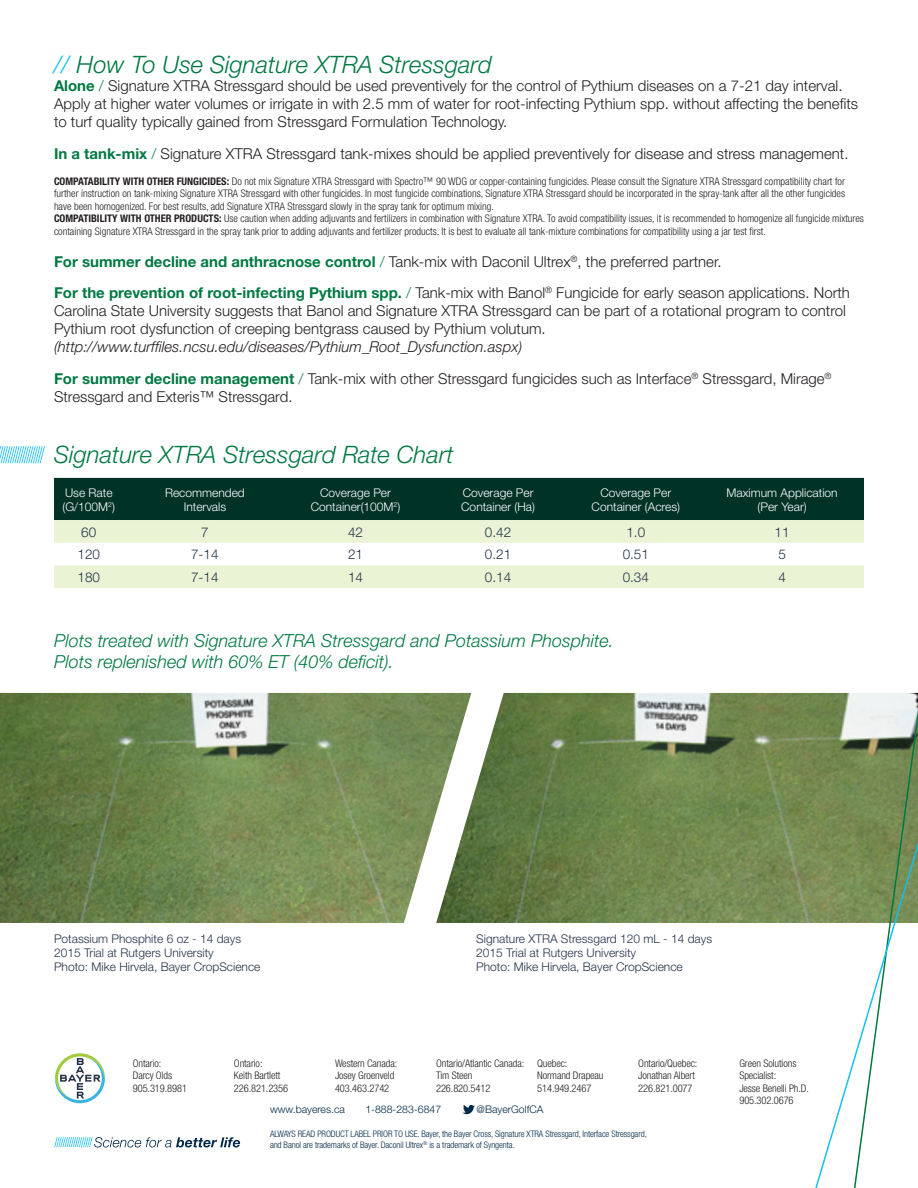
<style>
.page{position:relative;width:918px;height:1188px;background:#fff}
.page>*{position:absolute;margin:0;border:0;box-sizing:border-box;transform-origin:0 0}
.t1{font:italic 300 24px "Helvetica Neue";color:#007942}
.t2{font:italic 300 18px/21.6px "Helvetica Neue";color:#007942}
.text_base{font:300 15px/18px "Helvetica Neue";color:#231f20}
.text_base-2{font:italic 300 15px "Helvetica Neue";color:#231f20}
.text_base-3{font:300 13.5px "Helvetica Neue";color:#243249}
.t3{font:300 12px "Helvetica Neue";color:#243249}
.text_base-4{font:300 12px/14.4px "Helvetica Neue";color:#fff;text-align:center}
.mice{font:300 condensed 10.5px/12.6px "Helvetica Neue";color:#231f20}
.t4{font:300 10.5px "Helvetica Neue";color:#002a49}
.t5{font:300 condensed 9px/10.8px "Helvetica Neue";letter-spacing:-.01em;color:#002a49}
.s1{color:#12c0f2}
.s2{font-weight:700;color:#007942}
.s3{color:#007942}
.s4{font-weight:700}
</style>
<div class="page">
<div style="left:54px;top:478px;width:810px;height:42px;background:#003226"></div>
<svg style="left:54px;top:520px;width:810px;height:68px;fill:#eaf3d4"></svg>
<svg style="left:0;top:446px;width:45px;height:17px"></svg>
<img style="left:0;top:693px;width:436px;height:230px">
<img style="left:436px;top:693px;width:415px;height:230px">
<svg style="left:55px;top:1053px;width:50px;height:50px"></svg>
<svg style="left:851px;top:692px;width:67px;height:79px"></svg>
<svg style="left:803px;top:771px;width:115px;height:417px"></svg>
<svg style="left:462px;top:1105px;width:13px;height:10px"></svg>
<svg style="left:54px;top:1137px;width:186px;height:10px"></svg>
<h1 class="t1" style="left:54px;top:50px;width:439px"><span class="s1">//</span> How To Use Signature XTRA Stressgard</h1>
<p class="text_base" style="left:54px;top:76px;width:806px"><span class="s2">Alone</span> <span class="s3">/</span> Signature XTRA Stressgard should be used preventively for the control of Pythium diseases on a 7-21 day interval.<br>Apply at higher water volumes or irrigate in with 2.5 mm of water for root-infecting Pythium spp. without affecting the benefits to turf quality typically gained from Stressgard Formulation Technology.</p>
<p class="text_base" style="left:54px;top:144px;width:796px"><span class="s2">In a tank-mix</span> <span class="s3">/</span> Signature XTRA Stressgard tank-mixes should be applied preventively for disease and stress management.</p>
<p class="mice" style="left:54px;top:175px;width:793px;text-align:justify"><span class="s4">COMPATABILITY WITH OTHER FUNGICIDES:</span> Do not mix Signature XTRA Stressgard with Spectro™ 90 WDG or copper-containing fungicides. Please consult the Signature XTRA Stressgard compatibility chart for further instruction on tank-mixing Signature XTRA Stressgard with other fungicides. In most fungicide combinations, Signature XTRA Stressgard should be incorporated in the spray-tank after all the other fungicides have been homogenized. For best results, add Signature XTRA Stressgard slowly in the spray tank for optimum mixing.</p>
<p class="mice" style="left:54px;top:212px;width:812px"><span class="s4">COMPATIBILITY WITH OTHER PRODUCTS:</span> Use caution when adding adjuvants and fertilizers in combination with Signature XTRA. To avoid compatibility issues, it is recommended to homogenize all fungicide mixtures containing Signature XTRA Stressgard in the spray tank prior to adding adjuvants and fertilizer products. It is best to evaluate all tank-mixture combinations for compatibility using a jar test first.</p>
<p class="text_base" style="left:54px;top:252px;width:669px"><span class="s2">For summer decline and anthracnose control</span> <span class="s3">/</span> Tank-mix with Daconil Ultrex<sup>®</sup>, the preferred partner.</p>
<p class="text_base" style="left:54px;top:283px;width:797px"><span class="s2">For the prevention of root-infecting Pythium spp.</span> <span class="s3">/</span> Tank-mix with Banol<sup>®</sup> Fungicide for early season applications. North<br>Carolina State University suggests that Banol and Signature XTRA Stressgard can be part of a rotational program to control<br>Pythium root dysfunction of creeping bentgrass caused by Pythium volutum.</p>
<p class="text_base-2" style="left:54px;top:338px;width:470px">(http://www.turffiles.ncsu.edu/diseases/Pythium_Root_Dysfunction.aspx)</p>
<p class="text_base" style="left:54px;top:369px;width:779px"><span class="s2">For summer decline management</span> <span class="s3">/</span> Tank-mix with other Stressgard fungicides such as Interface<sup>®</sup> Stressgard, Mirage<sup>®<br></sup>Stressgard and Exteris™ Stressgard.</p>
<h1 class="t1" style="left:54px;top:441px;width:401px">Signature XTRA Stressgard Rate Chart</h1>
<p class="text_base-4" style="left:63px;top:485px;width:54px;text-align:left">Use Rate (G/100M<sup>2</sup>)</p>
<p class="text_base-4" style="left:165px;top:485px;width:81px">Recommended<br>Intervals</p>
<p class="text_base-4" style="left:311px;top:485px;width:91px">Coverage Per<br>Container(100M<sup>2</sup>)</p>
<p class="text_base-4" style="left:461px;top:485px;width:75px;text-align:left">Coverage Per<br>Container (Ha)</p>
<p class="text_base-4" style="left:592px;top:485px;width:90px">Coverage Per<br>Container (Acres)</p>
<p class="text_base-4" style="left:727px;top:485px;width:113px">Maximum Application (Per Year)</p>
<p class="text_base-3" style="left:81px;top:524px;width:17px">60</p>
<p class="text_base-3" style="left:201px;top:524px;width:9px">7</p>
<p class="text_base-3" style="left:348px;top:524px;width:17px">42</p>
<p class="text_base-3" style="left:485px;top:524px;width:28px">0.42</p>
<p class="text_base-3" style="left:626px;top:524px;width:20px">1.0</p>
<p class="text_base-3" style="left:775px;top:524px;width:17px">11</p>
<p class="text_base-3" style="left:78px;top:546px;width:24px">120</p>
<p class="text_base-3" style="left:191px;top:546px;width:29px">7-14</p>
<p class="text_base-3" style="left:348px;top:546px;width:17px">21</p>
<p class="text_base-3" style="left:485px;top:546px;width:28px">0.21</p>
<p class="text_base-3" style="left:623px;top:546px;width:28px">0.51</p>
<p class="text_base-3" style="left:778px;top:546px;width:9px">5</p>
<p class="text_base-3" style="left:78px;top:569px;width:24px">180</p>
<p class="text_base-3" style="left:191px;top:569px;width:29px">7-14</p>
<p class="text_base-3" style="left:348px;top:569px;width:17px">14</p>
<p class="text_base-3" style="left:485px;top:569px;width:28px">0.14</p>
<p class="text_base-3" style="left:623px;top:569px;width:28px">0.34</p>
<p class="text_base-3" style="left:778px;top:569px;width:9px">4</p>
<h1 class="t2" style="left:54px;top:629px;width:561px">Plots treated with Signature XTRA Stressgard and Potassium Phosphite.<br>Plots replenished with 60% ET (40% deficit).</h1>
<p class="t3" style="left:54px;top:931px;width:189px">Potassium Phosphite 6 oz - 14 days</p>
<p class="t3" style="left:54px;top:945px;width:161px">2015 Trial at Rutgers University</p>
<p class="t3" style="left:54px;top:960px;width:208px">Photo: Mike Hirvela, Bayer CropScience</p>
<p class="t3" style="left:476px;top:931px;width:237px">Signature XTRA Stressgard 120 mL - 14 days</p>
<p class="t3" style="left:476px;top:945px;width:161px">2015 Trial at Rutgers University</p>
<p class="t3" style="left:476px;top:960px;width:208px">Photo: Mike Hirvela, Bayer CropScience</p>
<p class="mice" style="left:133px;top:1057px;width:41px">Ontario:<br>Darcy Olds</p>
<p class="mice" style="left:133px;top:1082px;width:56px">905.319.8981</p>
<p class="mice" style="left:234px;top:1057px;width:30px">Ontario:</p>
<p class="mice" style="left:234px;top:1069px;width:48px">Keith Bartlett</p>
<p class="mice" style="left:234px;top:1082px;width:56px">226.821.2356</p>
<p class="mice" style="left:335px;top:1057px;width:64px">Western Canada:</p>
<p class="mice" style="left:335px;top:1069px;width:61px">Josey Groenveld</p>
<p class="mice" style="left:335px;top:1082px;width:56px">403.463.2742</p>
<p class="mice" style="left:436px;top:1057px;width:90px">Ontario/Atlantic Canada:</p>
<p class="mice" style="left:436px;top:1069px;width:38px">Tim Steen</p>
<p class="mice" style="left:436px;top:1082px;width:56px">226.820.5412</p>
<p class="mice" style="left:537px;top:1057px;width:32px">Quebec:</p>
<p class="mice" style="left:537px;top:1069px;width:68px">Normand Drapeau</p>
<p class="mice" style="left:537px;top:1082px;width:56px">514.949.2467</p>
<p class="mice" style="left:638px;top:1057px;width:61px">Ontario/Quebec:</p>
<p class="mice" style="left:638px;top:1069px;width:58px">Jonathan Albert</p>
<p class="mice" style="left:638px;top:1082px;width:56px">226.821.0077</p>
<p class="t4" style="left:270px;top:1103px;width:76px">www.bayeres.ca</p>
<p class="t4" style="left:365px;top:1103px;width:77px">1-888-283-6847</p>
<p class="t4" style="left:477px;top:1103px;width:68px">@BayerGolfCA</p>
<p class="t5" style="left:270px;top:1128px;width:378px">ALWAYS READ PRODUCT LABEL PRIOR TO USE. Bayer, the Bayer Cross, Signature XTRA Stressgard, Interface Stressgard, and Banol are trademarks of Bayer. Daconil Ultrex<sup>®</sup> is a trademark of Syngenta.</p>
<p class="mice" style="left:739px;top:1057px;width:59px">Green Solutions<br>Specialist:</p>
<p class="mice" style="left:739px;top:1082px;width:71px">Jesse Benelli Ph.D.</p>
<p class="mice" style="left:739px;top:1094px;width:56px">905.302.0676</p>
</div>
